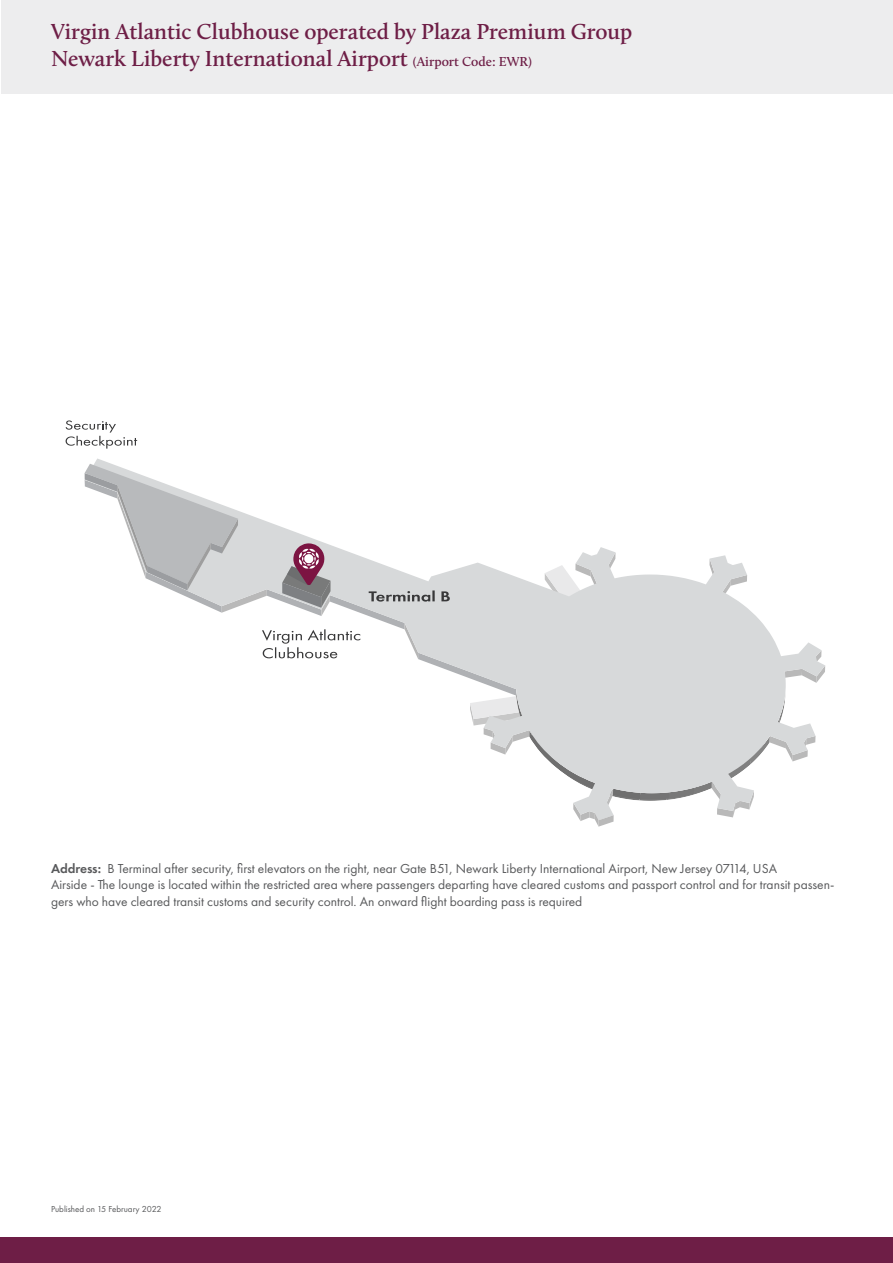
<style>
.page{position:relative;width:893px;height:1263px;background:#fff}
.page>*{position:absolute;margin:0;border:0;box-sizing:border-box;transform-origin:0 0}
.t1{font:600 22.5px/27px "Calluna";color:#6e1e46}
.t2{font:13.5px/16.5px "Futura PT";color:#58595b}
.t3{font:9px "Futura PT";color:#58595b}
.s1{font-size:13.5px}
.s2{font-weight:600}
</style>
<div class="page">
<div style="left:0;top:1237px;width:893px;height:26px;background:#6e1e46"></div>
<div style="left:2px;top:0;width:891px;height:94px;background:#ededee"></div>
<svg style="left:66px;top:420px;width:71px;height:29px"></svg>
<svg style="left:85px;top:464px;width:740px;height:363px"></svg>
<h1 class="t1" style="left:51px;top:18px;width:583px">Virgin Atlantic Clubhouse operated by Plaza Premium Group<br>Newark Liberty International Airport <span class="s1">(Airport Code: EWR)</span></h1>
<p class="t2" style="left:51px;top:860px;width:785px"><span class="s2">Address:</span> B Terminal after security, first elevators on the right, near Gate B51, Newark Liberty International Airport, New Jersey 07114, USA<br>Airside - The lounge is located within the restricted area where passengers departing have cleared customs and passport control and for transit passen&shy;gers who have cleared transit customs and security control. An onward flight boarding pass is required</p>
<p class="t3" style="left:51px;top:1203px;width:112px">Published on 15 February 2022</p>
</div>
